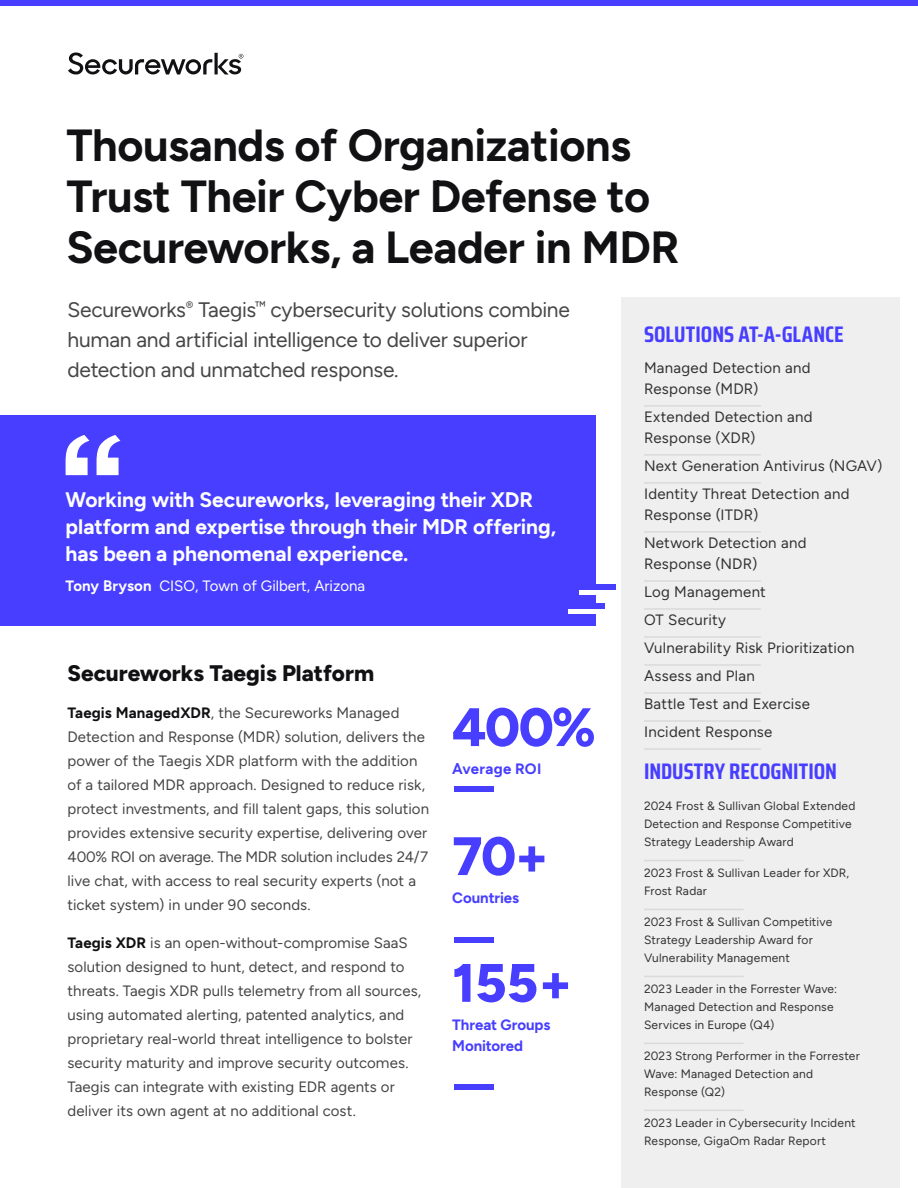
<style>
.page{position:relative;width:918px;height:1188px;background:#fff}
.page>*{position:absolute;margin:0;border:0;box-sizing:border-box;transform-origin:0 0}
.t1{font:800 54px "Figtree";letter-spacing:-.025em;color:#473eff}
.t2{font:700 45px/51px "Figtree";letter-spacing:-.01em;color:#111013}
.t3{font:700 22.5px "Saira Condensed";color:#473eff}
.t4{font:800 22.5px "Figtree";color:#111013}
.t5{font:21px/30px "Figtree";letter-spacing:-.015em;color:#464646}
.t6{font:700 21px/27px "Figtree";color:#fff}
.t7{font:15px/24px "Figtree";letter-spacing:.005em;color:#464646}
.t8{font:15px/28px "Figtree";letter-spacing:.015em;color:#333}
.t9{font:15px "Figtree";color:#fff}
.t10{font:700 15px/21px "Figtree";letter-spacing:-.005em;color:#473eff}
.t11{font:700 15px "Figtree";letter-spacing:.02em;color:#473eff}
.t12{font:12px/18px "Figtree";letter-spacing:.015em;color:#333}
.s1{font-weight:700}
.s2{font-weight:700;color:#111013}
</style>
<div class="page">
<div style="left:0;top:0;width:918px;height:6px;background:#473eff"></div>
<div style="left:621px;top:297px;width:279px;height:891px;background:#efefef"></div>
<svg style="left:68px;top:52px;width:175px;height:23px"></svg>
<div style="left:0;top:415px;width:595px;height:210px;background:#473eff"></div>
<svg style="left:66px;top:435px;width:54px;height:40px"></svg>
<div style="left:569px;top:608px;width:43px;height:6px;background:#fff"></div>
<div style="left:579px;top:589px;width:36px;height:6px;background:#fff"></div>
<div style="left:572px;top:584px;width:43px;height:6px;background:#473eff"></div>
<div style="left:562px;top:603px;width:43px;height:6px;background:#473eff"></div>
<div style="left:454px;top:786px;width:40px;height:6px;background:#473eff"></div>
<div style="left:454px;top:937px;width:40px;height:5px;background:#473eff"></div>
<div style="left:454px;top:1084px;width:40px;height:6px;background:#473eff"></div>
<hr style="left:644px;top:405px;width:117px;height:2px;background:#dadada">
<hr style="left:644px;top:454px;width:117px;height:2px;background:#dadada">
<hr style="left:644px;top:482px;width:117px;height:2px;background:#dadada">
<hr style="left:644px;top:531px;width:117px;height:2px;background:#dadada">
<hr style="left:644px;top:580px;width:117px;height:2px;background:#dadada">
<hr style="left:644px;top:608px;width:117px;height:2px;background:#dadada">
<hr style="left:644px;top:636px;width:117px;height:2px;background:#dadada">
<hr style="left:644px;top:664px;width:117px;height:2px;background:#dadada">
<hr style="left:644px;top:692px;width:117px;height:2px;background:#dadada">
<hr style="left:644px;top:720px;width:117px;height:2px;background:#dadada">
<hr style="left:644px;top:748px;width:117px;height:2px;background:#dadada">
<hr style="left:644px;top:860px;width:100px;height:1px;background:#dadada">
<hr style="left:644px;top:909px;width:100px;height:1px;background:#dadada">
<hr style="left:644px;top:976px;width:100px;height:1px;background:#dadada">
<hr style="left:644px;top:1043px;width:100px;height:1px;background:#dadada">
<hr style="left:644px;top:1110px;width:100px;height:1px;background:#dadada">
<h2 class="t2" style="left:66px;top:119px;width:615px">Thousands of Organizations<br>Trust Their Cyber Defense to<br>Secureworks, a Leader in MDR</h2>
<h3 class="t5" style="left:68px;top:295px;width:504px">Secureworks<sup>®</sup> Taegis<sup>™</sup> cybersecurity solutions combine human and artificial intelligence to deliver superior detection and unmatched response.</h3>
<h3 class="t3" style="left:644px;top:316px;width:201px">SOLUTIONS AT-A-GLANCE</h3>
<p class="t8" style="left:644px;top:358px;width:168px;line-height:21px">Managed Detection and<br>Response (MDR)</p>
<p class="t8" style="left:644px;top:407px;width:170px;line-height:21px">Extended Detection and<br>Response (XDR)</p>
<p class="t8" style="left:644px;top:452px;width:240px">Next Generation Antivirus (NGAV)<br>Identity Threat Detection and</p>
<p class="t8" style="left:644px;top:501px;width:164px">Response (ITDR)<br>Network Detection and</p>
<p class="t8" style="left:644px;top:550px;width:212px">Response (NDR)<br>Log Management<br>OT Security<br>Vulnerability Risk Prioritization<br>Assess and Plan<br>Battle Test and Exercise<br>Incident Response</p>
<h3 class="t3" style="left:644px;top:753px;width:194px">INDUSTRY RECOGNITION</h3>
<p class="t12" style="left:644px;top:797px;width:213px">2024 Frost &amp; Sullivan Global Extended<br>Detection and Response Competitive<br>Strategy Leadership Award</p>
<p class="t12" style="left:644px;top:864px;width:207px">2023 Frost &amp; Sullivan Leader for XDR,<br>Frost Radar</p>
<p class="t12" style="left:644px;top:913px;width:190px">2023 Frost &amp; Sullivan Competitive<br>Strategy Leadership Award for<br>Vulnerability Management</p>
<p class="t12" style="left:644px;top:980px;width:195px">2023 Leader in the Forrester Wave:<br>Managed Detection and Response<br>Services in Europe (Q4)</p>
<p class="t12" style="left:644px;top:1047px;width:217px">2023 Strong Performer in the Forrester<br>Wave: Managed Detection and<br>Response (Q2)</p>
<p class="t12" style="left:644px;top:1114px;width:213px">2023 Leader in Cybersecurity Incident<br>Response, GigaOm Radar Report</p>
<h3 class="t6" style="left:66px;top:485px;width:492px">Working with Secureworks, leveraging their XDR platform and expertise through their MDR offering, has been a phenomenal experience.</h3>
<p class="t9" style="left:66px;top:578px;width:301px"><span class="s1">Tony Bryson</span> CISO, Town of Gilbert, Arizona</p>
<h3 class="t4" style="left:68px;top:659px;width:308px">Secureworks Taegis Platform</h3>
<p class="t7" style="left:68px;top:701px;width:363px"><span class="s2">Taegis ManagedXDR</span>, the Secureworks Managed Detection and Response (MDR) solution, delivers the power of the Taegis XDR platform with the addition of a tailored MDR approach. Designed to reduce risk, protect investments, and fill talent gaps, this solution provides extensive security expertise, delivering over 400% ROI on average. The MDR solution includes 24/7 live chat, with access to real security experts (not a ticket system) in under 90 seconds.</p>
<p class="t7" style="left:68px;top:931px;width:355px"><span class="s2">Taegis XDR</span> is an open-without-compromise SaaS solution designed to hunt, detect, and respond to threats. Taegis XDR pulls telemetry from all sources, using automated alerting, patented analytics, and proprietary real-world threat intelligence to bolster security maturity and improve security outcomes.<br>Taegis can integrate with existing EDR agents or deliver its own agent at no additional cost.</p>
<h1 class="t1" style="left:452px;top:694px;width:145px">400%</h1>
<p class="t11" style="left:452px;top:760px;width:91px">Average ROI</p>
<h1 class="t1" style="left:452px;top:823px;width:98px">70+</h1>
<p class="t10" style="left:452px;top:887px;width:68px">Countries</p>
<h1 class="t1" style="left:452px;top:950px;width:122px">155+</h1>
<p class="t10" style="left:452px;top:1014px;width:100px">Threat Groups<br>Monitored</p>
</div>
